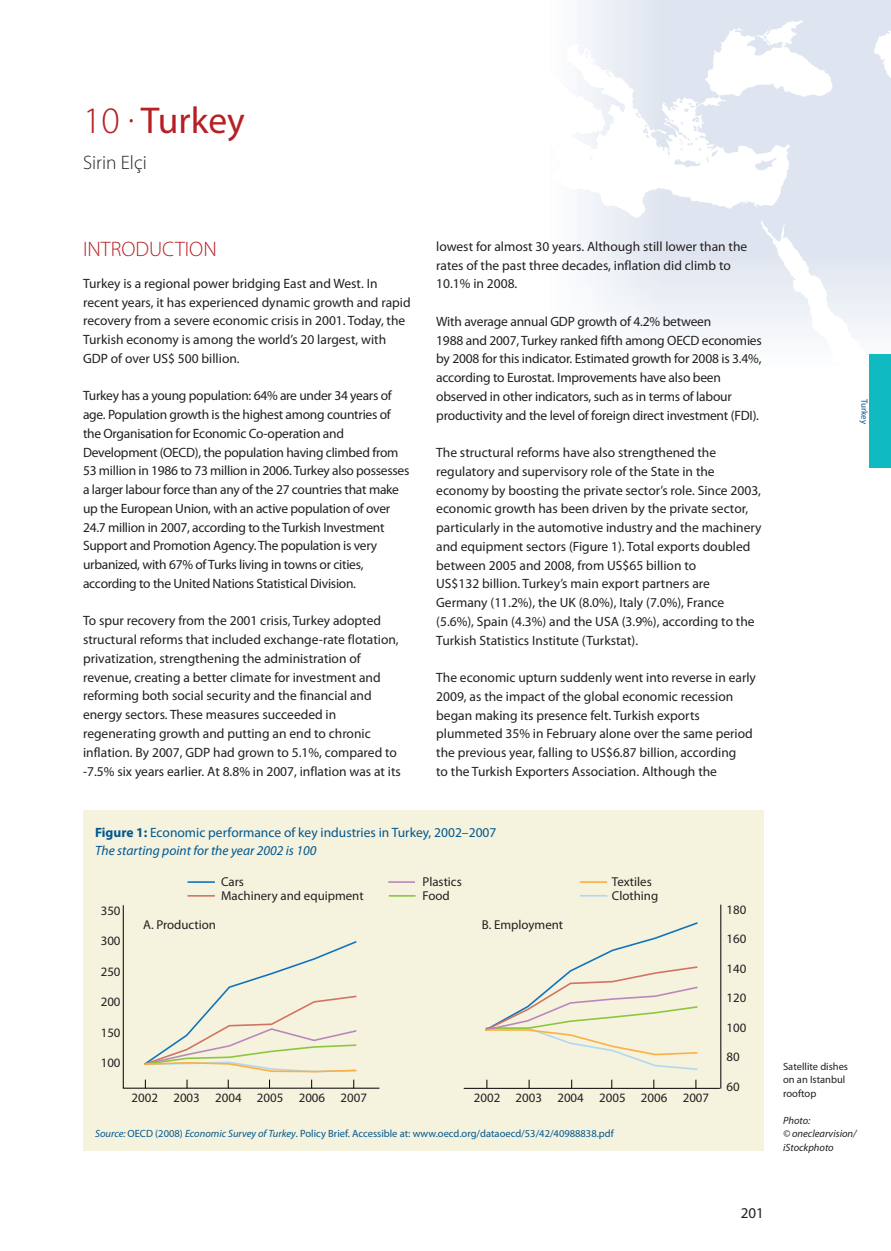
<style>
.page{position:relative;width:891px;height:1251px;background:#fff}
.page>*{position:absolute;margin:0;border:0;box-sizing:border-box;transform-origin:0 0}
.t1{font:37.5px "Myriad Pro";color:#b62024}
.t2{font:300 21px "Myriad Pro";color:#b62024}
.t3{font:300 19.5px "Myriad Pro";color:#231f20}
.t4{font:15px "Myriad Pro";color:#231f20}
.t5{font:13.5px/18.8px "Myriad Pro";color:#231f20}
.t6{font:13.5px/18.8px "Myriad Pro";letter-spacing:-.02em;color:#231f20}
.t7{font:13.5px/18px "Myriad Pro";color:#005890}
.t8{font:12.9px/13.6px "Myriad Pro";color:#231f20}
.t9{font:10.5px "Myriad Pro";color:#005890}
.t10{font:10.5px/13.5px "Myriad Pro";color:#231f20}
.t11{font:italic 10.5px/13.5px "Myriad Pro";color:#231f20}
.t12{font:9px "Myriad Pro";color:#005890}
.s1{font-weight:300}
.s2{font-weight:700}
.s3{font-style:italic}
</style>
<div class="page">
<img style="left:662px;top:0;width:228px;height:253px">
<div style="left:869px;top:354px;width:21px;height:114px;background:#0fbbc1"></div>
<div style="left:83px;top:810px;width:680px;height:340px;background:#f5f2de"></div>
<hr style="left:187px;top:881px;width:28px;height:2px;background:#1074bc">
<svg style="left:187px;top:895px;width:28px;height:1px"></svg>
<svg style="left:122px;top:905px;width:258px;height:184px"></svg>
<svg style="left:485px;top:922px;width:213px;height:148px"></svg>
<hr style="left:463px;top:1088px;width:256px;height:1px;background:#000">
<hr style="left:388px;top:881px;width:27px;height:2px;background:#ba87bc">
<hr style="left:388px;top:895px;width:27px;height:2px;background:#8bc63e">
<hr style="left:579px;top:881px;width:28px;height:2px;background:#fbb03f">
<svg style="left:580px;top:895px;width:27px;height:1px"></svg>
<hr style="left:720px;top:904px;width:1px;height:184px;background:#000">
<svg style="left:142px;top:939px;width:216px;height:134px"></svg>
<h1 class="t1" style="left:83px;top:97px;width:163px"><span class="s1">10 </span><sup>.</sup> Turkey</h1>
<h3 class="t3" style="left:83px;top:150px;width:65px">Sirin Elçi</h3>
<h2 class="t2" style="left:83px;top:237px;width:135px">INTRODUCTION</h2>
<p class="t5" style="left:83px;top:274px;width:329px">Turkey is a regional power bridging East and West. In recent years, it has experienced dynamic growth and rapid recovery from a severe economic crisis in 2001. Today, the Turkish economy is among the world’s 20 largest, with GDP of over US$ 500 billion.</p>
<p class="t6" style="left:83px;top:386px;width:328px">Turkey has a young population: 64% are under 34 years of age. Population growth is the highest among countries of the Organisation for Economic Co-operation and Development (OECD), the population having climbed from 53 million in 1986 to 73 million in 2006. Turkey also possesses a larger labour force than any of the 27 countries that make up the European Union, with an active population of over 24.7 million in 2007, according to the Turkish Investment Support and Promotion Agency. The population is very urbanized, with 67% of Turks living in towns or cities, according to the United Nations Statistical Division.</p>
<p class="t5" style="left:83px;top:611px;width:319px">To spur recovery from the 2001 crisis, Turkey adopted structural reforms that included exchange-rate flotation, privatization, strengthening the administration of revenue, creating a better climate for investment and reforming both social security and the financial and energy sectors. These measures succeeded in regenerating growth and putting an end to chronic inflation. By 2007, GDP had grown to 5.1%, compared to -7.5% six years earlier. At 8.8% in 2007, inflation was at its</p>
<p class="t5" style="left:436px;top:237px;width:312px">lowest for almost 30 years. Although still lower than the rates of the past three decades, inflation did climb to<br>10.1% in 2008.</p>
<p class="t5" style="left:436px;top:312px;width:327px">With average annual GDP growth of 4.2% between<br>1988 and 2007, Turkey ranked fifth among OECD economies by 2008 for this indicator. Estimated growth for 2008 is 3.4%, according to Eurostat. Improvements have also been observed in other indicators, such as in terms of labour productivity and the level of foreign direct investment (FDI).</p>
<p class="t5" style="left:436px;top:443px;width:327px">The structural reforms have also strengthened the regulatory and supervisory role of the State in the economy by boosting the private sector’s role. Since 2003, economic growth has been driven by the private sector, particularly in the automotive industry and the machinery and equipment sectors (Figure 1). Total exports doubled between 2005 and 2008, from US$65 billion to<br>US$132 billion. Turkey’s main export partners are Germany (11.2%), the UK (8.0%), Italy (7.0%), France (5.6%), Spain (4.3%) and the USA (3.9%), according to the Turkish Statistics Institute (Turkstat).</p>
<p class="t5" style="left:436px;top:668px;width:321px">The economic upturn suddenly went into reverse in early 2009, as the impact of the global economic recession began making its presence felt. Turkish exports plummeted 35% in February alone over the same period the previous year, falling to US$6.87 billion, according<br>to the Turkish Exporters Association. Although the</p>
<p class="t7" style="left:95px;top:823px;width:403px"><span class="s2">Figure 1:</span> Economic performance of key industries in Turkey, 2002–2007<br><span class="s3">The starting point for the year 2002 is 100</span></p>
<p class="t8" style="left:101px;top:904px;width:21px">350</p>
<p class="t8" style="left:101px;top:935px;width:21px">300</p>
<p class="t8" style="left:101px;top:965px;width:21px">250</p>
<p class="t8" style="left:101px;top:996px;width:21px">200</p>
<p class="t8" style="left:101px;top:1026px;width:21px">150</p>
<p class="t8" style="left:101px;top:1057px;width:21px">100</p>
<p class="t8" style="left:221px;top:876px;width:144px">Cars<br>Machinery and equipment</p>
<p class="t8" style="left:422px;top:876px;width:41px">Plastics<br>Food</p>
<p class="t8" style="left:611px;top:876px;width:48px">Textiles<br>Clothing</p>
<p class="t8" style="left:143px;top:919px;width:74px">A. Production</p>
<p class="t8" style="left:482px;top:919px;width:83px">B. Employment</p>
<p class="t8" style="left:132px;top:1091px;width:237px">2002 2003 2004 2005 2006 2007</p>
<p class="t8" style="left:474px;top:1091px;width:237px">2002 2003 2004 2005 2006 2007</p>
<p class="t9" style="left:95px;top:1127px;width:520px"><span class="s3">Source:</span> OECD (2008) <span class="s3">Economic Survey of Turkey</span>. Policy Brief. Accessible at: www.oecd.org/dataoecd/53/42/40988838.pdf</p>
<p class="t8" style="left:726px;top:903px;width:21px">180</p>
<p class="t8" style="left:726px;top:933px;width:21px">160</p>
<p class="t8" style="left:726px;top:963px;width:21px">140</p>
<p class="t8" style="left:726px;top:992px;width:21px">120</p>
<p class="t8" style="left:726px;top:1022px;width:21px">100</p>
<p class="t8" style="left:726px;top:1051px;width:15px">80</p>
<p class="t8" style="left:726px;top:1081px;width:15px">60</p>
<p class="t12" style="left:869px;top:399px;width:26px;rotate:90deg">Turkey</p>
<p class="t10" style="left:783px;top:1059px;width:66px">Satellite dishes on an Istanbul rooftop</p>
<p class="t11" style="left:783px;top:1113px;width:75px">Photo:<br>© oneclearvision/ iStockphoto</p>
<p class="t4" style="left:740px;top:1204px;width:25px">201</p>
</div>
